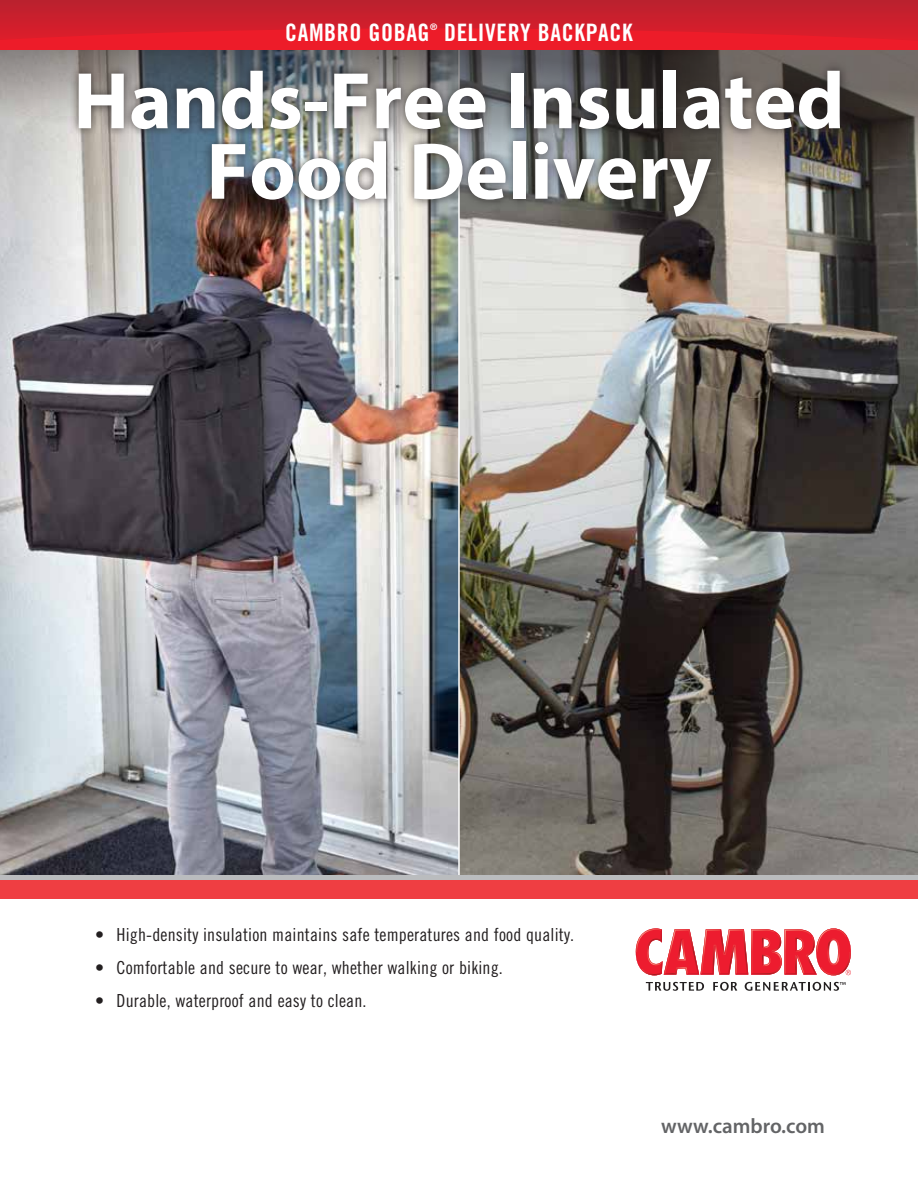
<style>
.page{position:relative;width:918px;height:1188px;background:#fff}
.page>*{position:absolute;margin:0;border:0;box-sizing:border-box;transform-origin:0 0}
.t1{font:700 81px/70.5px "Myriad Pro";color:#fff;text-align:center}
.t2{font:24px "Trade Gothic LT Std Bd Cn 20";letter-spacing:.025em;color:#fff}
.t3{font:600 21px "Myriad Pro";color:#636466}
.t4{font:18px "Trade Gothic LT Std Cn 18";letter-spacing:.01em;color:#231f20}
.t5{font:9px "Trade Gothic LT Std Bd Cn 20";color:#fff}
</style>
<div class="page">
<img style="left:0;top:200px;width:458px;height:675px">
<img style="left:460px;top:200px;width:458px;height:675px">
<svg style="left:0;top:49px;width:918px;height:151px;background:#7d7573"></svg>
<div style="left:0;top:0;width:918px;height:49px;background:#ed1c29"></div>
<svg style="left:0;top:0;width:918px;height:40px"></svg>
<div style="left:0;top:875px;width:918px;height:24px;background:#ef3e42"></div>
<div style="left:0;top:875px;width:918px;height:5px;background:#babcbe"></div>
<svg style="left:646px;top:982px;width:58px;height:9px"></svg>
<svg style="left:713px;top:982px;width:24px;height:9px"></svg>
<svg style="left:745px;top:982px;width:101px;height:9px"></svg>
<svg style="left:636px;top:928px;width:215px;height:47px"></svg>
<div style="left:69px;top:61px;width:781px;height:165px;background:#231f20;opacity:.75"></div>
<h2 class="t2" style="left:285px;top:18px;width:146px">CAMBRO GOBAG</h2>
<p class="t5" style="left:430px;top:21px;width:9px">®</p>
<h2 class="t2" style="left:444px;top:18px;width:190px">DELIVERY BACKPACK</h2>
<h1 class="t1" style="left:73px;top:63px;width:773px">Hands-Free Insulated<br>Food Delivery</h1>
<p class="t4" style="left:95px;top:924px;width:481px">• High-density insulation maintains safe temperatures and food quality.</p>
<p class="t4" style="left:95px;top:957px;width:409px">• Comfortable and secure to wear, whether walking or biking.</p>
<p class="t4" style="left:95px;top:990px;width:273px">• Durable, waterproof and easy to clean.</p>
<p class="t3" style="left:661px;top:1112px;width:165px">www.cambro.com</p>
</div>
